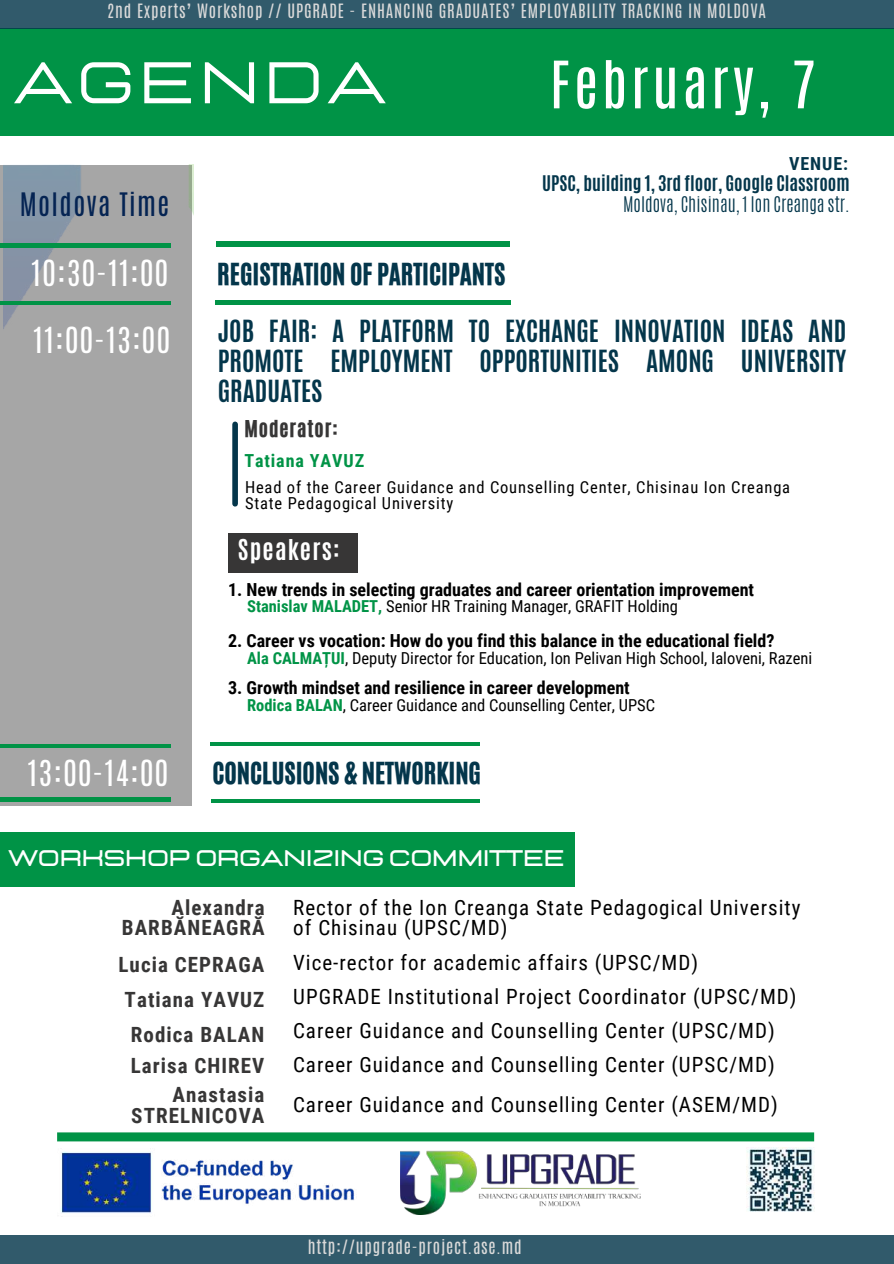
<style>
.page{position:relative;width:894px;height:1264px;background:#fff}
.page>*{position:absolute;margin:0;border:0;box-sizing:border-box;transform-origin:0 0}
.t1{font:58.5px "Lastica";letter-spacing:.065em;color:#fff}
.t2{font:55.5px "Antonio";letter-spacing:.07em;color:#fff}
.t3{font:30px "Antonio";letter-spacing:.05em;color:#fff}
.t4{font:27px "Antonio";letter-spacing:.05em;color:#052453}
.t5{font:700 25.5px/30.3px "Antonio";color:#04364b;text-align:justify}
.t6{font:25.5px "CA Generated";color:#04364b}
.t7{font:700 24px "Antonio";letter-spacing:.05em;color:#fff}
.t8{font:700 22.5px "Lastica";letter-spacing:-.025em;color:#fff}
.t9{font:21px/20.2px "Roboto Condensed";letter-spacing:.05em;color:#000}
.t10{font:700 21px/20.2px "Roboto Condensed";letter-spacing:.05em;color:#373636;text-align:right}
.t11{font:19.5px "CA Generated";letter-spacing:.05em;color:#373636}
.t12{font:700 18px "Roboto Condensed";color:#000}
.t13{font:700 18px "Antonio";color:#04364b}
.t14{font:300 18px "Antonio";color:#04364b}
.t15{font:700 18px "Roboto Condensed";letter-spacing:.05em;color:#009346}
.t16{font:700 18px "Roboto Condensed";letter-spacing:.05em;color:#04364b}
.t17{font:16.5px "Roboto Condensed";color:#000}
.t18{font:16.5px "Antonio";letter-spacing:.05em;color:#d9d9d9}
.t19{font:16.5px/15.8px "Roboto Condensed";letter-spacing:.05em;color:#000}
.s1{font-weight:700;color:#009346}
</style>
<div class="page">
<img style="left:3px;top:164px;width:190px;height:641px">
<hr style="left:210px;top:742px;width:269px;height:3px;background:#009346">
<hr style="left:211px;top:799px;width:269px;height:3px;background:#009346">
<hr style="left:0;top:744px;width:171px;height:3px;background:#009346">
<hr style="left:0;top:797px;width:170px;height:4px;background:#009346">
<div style="left:0;top:29px;width:893px;height:107px;background:#009346"></div>
<div style="left:0;top:0;width:893px;height:29px;background:#315a6b"></div>
<div style="left:228px;top:533px;width:130px;height:39px;background:#373636"></div>
<hr style="left:0;top:301px;width:171px;height:3px;background:#009346">
<div style="left:215px;top:300px;width:295px;height:5px;background:#009346"></div>
<hr style="left:0;top:244px;width:171px;height:3px;background:#009346">
<hr style="left:216px;top:242px;width:293px;height:4px;background:#009346">
<div style="left:0;top:1234px;width:893px;height:29px;background:#315a6b"></div>
<div style="left:57px;top:1132px;width:756px;height:9px;background:#009346"></div>
<img style="left:401px;top:1150px;width:239px;height:64px">
<img style="left:746px;top:1147px;width:68px;height:64px">
<div style="left:0;top:832px;width:574px;height:54px;background:#009346"></div>
<img style="left:60px;top:1151px;width:295px;height:62px">
<div style="left:232px;top:424px;width:6px;height:80px;background:#04364b"></div>
<p class="t18" style="left:107px;top:-1px;width:660px">2nd Experts’ Workshop // UPGRADE - ENHANCING GRADUATES’ EMPLOYABILITY TRACKING IN MOLDOVA</p>
<h2 class="t2" style="left:550px;top:45px;width:267px">February, 7</h2>
<h1 class="t1" style="left:13px;top:54px;width:375px">AGENDA</h1>
<p class="t4" style="left:20px;top:185px;width:151px">Moldova Time</p>
<h3 class="t3" style="left:32px;top:252px;width:138px">10:30-11:00</h3>
<p class="t6" style="left:217px;top:256px;width:289px">REGISTRATION OF PARTICIPANTS</p>
<p class="t16" style="left:789px;top:153px;width:60px">VENUE:</p>
<p class="t14" style="left:623px;top:192px;width:228px">Moldova, Chisinau, 1 Ion Creanga str.</p>
<p class="t13" style="left:542px;top:171px;width:309px">UPSC, building 1, 3rd floor, Google Classroom</p>
<h3 class="t3" style="left:34px;top:319px;width:138px">11:00-13:00</h3>
<h3 class="t3" style="left:28px;top:752px;width:142px">13:00-14:00</h3>
<p class="t5" style="left:218px;top:315px;width:630px">JOB FAIR: A PLATFORM TO EXCHANGE INNOVATION IDEAS AND PROMOTE EMPLOYMENT OPPORTUNITIES AMONG UNIVERSITY GRADUATES</p>
<p class="t11" style="left:244px;top:414px;width:95px">Moderator:</p>
<p class="t15" style="left:244px;top:450px;width:121px">Tatiana YAVUZ</p>
<p class="t19" style="left:245px;top:480px;width:546px">Head of the Career Guidance and Counselling Center, Chisinau Ion Creanga<br>State Pedagogical University</p>
<p class="t7" style="left:238px;top:532px;width:103px">Speakers:</p>
<p class="t12" style="left:228px;top:579px;width:527px">1. New trends in selecting graduates and career orientation improvement</p>
<p class="t17" style="left:247px;top:597px;width:432px"><span class="s1">Stanislav MALADET,</span> Senior HR Training Manager, GRAFIT Holding</p>
<p class="t12" style="left:228px;top:630px;width:547px">2. Career vs vocation: How do you find this balance in the educational field?</p>
<p class="t17" style="left:247px;top:648px;width:566px"><span class="s1">Ala CALMAȚUI</span>, Deputy Director for Education, Ion Pelivan High School, Ialoveni, Razeni</p>
<p class="t12" style="left:228px;top:677px;width:403px">3. Growth mindset and resilience in career development</p>
<p class="t17" style="left:247px;top:695px;width:409px"><span class="s1">Rodica BALAN</span>, Career Guidance and Counselling Center, UPSC</p>
<p class="t6" style="left:212px;top:754px;width:270px">CONCLUSIONS &amp; NETWORKING</p>
<p class="t8" style="left:8px;top:846px;width:558px">WORKSHOP ORGANIZING COMMITTEE</p>
<p class="t10" style="left:122px;top:897px;width:144px">Alexandra<br>BARBĂNEAGRĂ</p>
<p class="t9" style="left:293px;top:897px;width:508px">Rector of the Ion Creanga State Pedagogical University of Chisinau (UPSC/MD)</p>
<p class="t10" style="left:118px;top:955px;width:147px">Lucia CEPRAGA</p>
<p class="t9" style="left:293px;top:952px;width:406px">Vice-rector for academic affairs (UPSC/MD)</p>
<p class="t10" style="left:125px;top:989px;width:141px">Tatiana YAVUZ</p>
<p class="t9" style="left:293px;top:986px;width:504px">UPGRADE Institutional Project Coordinator (UPSC/MD)</p>
<p class="t10" style="left:131px;top:1024px;width:135px">Rodica BALAN</p>
<p class="t9" style="left:293px;top:1013px;width:483px;line-height:34.5px">Career Guidance and Counselling Center (UPSC/MD)<br>Career Guidance and Counselling Center (UPSC/MD)</p>
<p class="t10" style="left:131px;top:1085px;width:135px">Anastasia<br>STRELNICOVA</p>
<p class="t9" style="left:293px;top:1095px;width:486px">Career Guidance and Counselling Center (ASEM/MD)</p>
<p class="t10" style="left:131px;top:1056px;width:135px">Larisa CHIREV</p>
<p class="t18" style="left:308px;top:1235px;width:215px">http://upgrade-project.ase.md</p>
</div>
